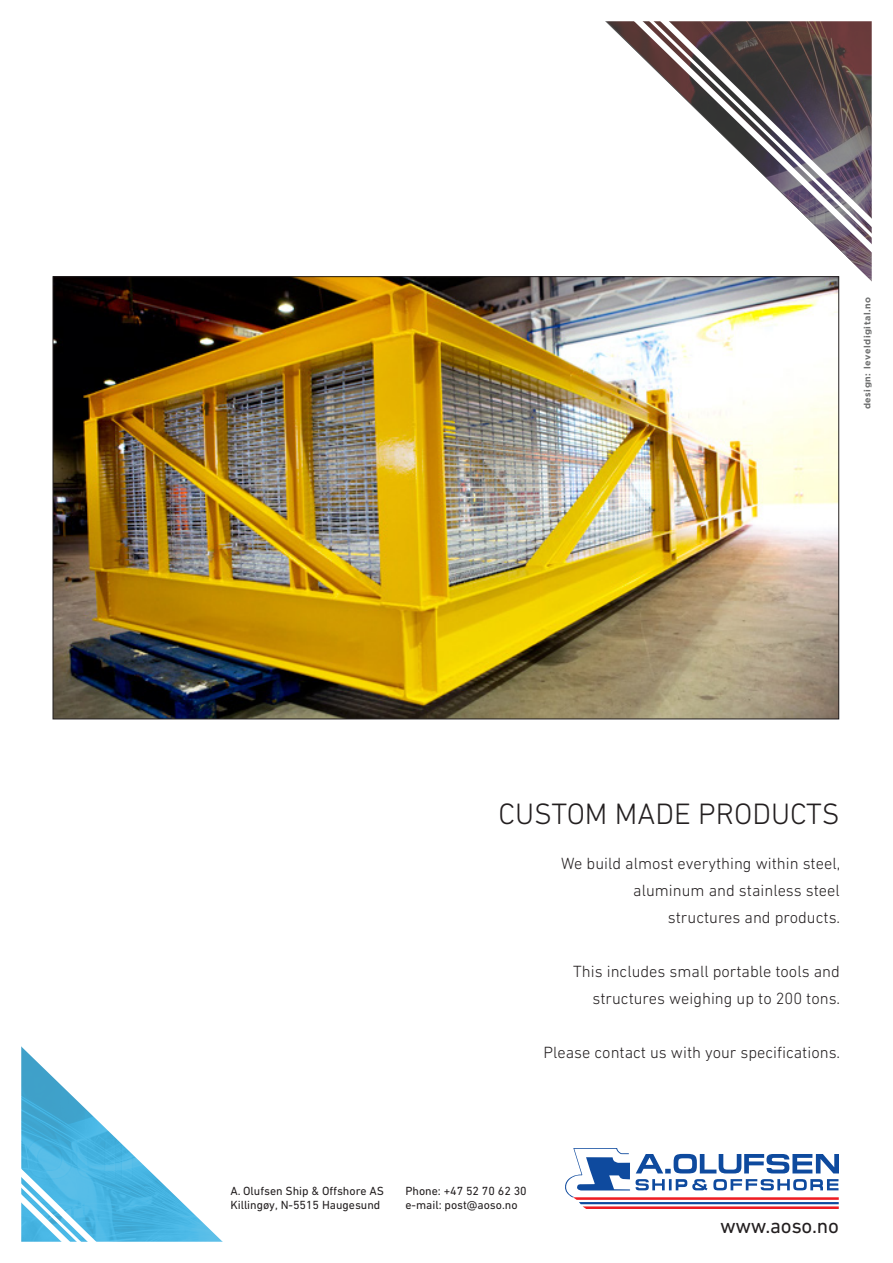
<style>
.page{position:relative;width:893px;height:1263px;background:#fff}
.page>*{position:absolute;margin:0;border:0;box-sizing:border-box;transform-origin:0 0}
.t1{font:300 30px "DIN Next LT Pro";color:#231f20}
.t2{font:21px "DIN Next CYR";letter-spacing:-.01em;color:#231f20}
.brødtekst{font:300 16.5px/27px "DIN Next LT Pro";color:#231f20;text-align:right}
.t3{font:12px/14.4px "DIN Next CYR";color:#231f20}
.t4{font:700 9px "Gotham HTF";letter-spacing:.06em;color:#6e6f6f}
</style>
<div class="page">
<img style="left:21px;top:21px;width:851px;height:1221px">
<p class="t4" style="left:862px;top:409px;width:114px;rotate:-90deg">design: leveldigital.no</p>
<p class="t1" style="left:498px;top:797px;width:343px">CUSTOM MADE PRODUCTS</p>
<p class="brødtekst" style="left:561px;top:850px;width:281px">We build almost everything within steel, aluminum and stainless steel</p>
<p class="brødtekst" style="left:668px;top:904px;width:174px">structures and products.</p>
<p class="brødtekst" style="left:573px;top:958px;width:268px">This includes small portable tools and structures weighing up to 200 tons.</p>
<p class="brødtekst" style="left:543px;top:1039px;width:298px">Please contact us with your specifications.</p>
<p class="t3" style="left:230px;top:1183px;width:155px">A. Olufsen Ship &amp; Offshore AS<br>Killingøy, N-5515 Haugesund</p>
<p class="t3" style="left:405px;top:1183px;width:123px">Phone: +47 52 70 62 30 e-mail: post@aoso.no</p>
<p class="t2" style="left:720px;top:1213px;width:120px">www.aoso.no</p>
</div>
